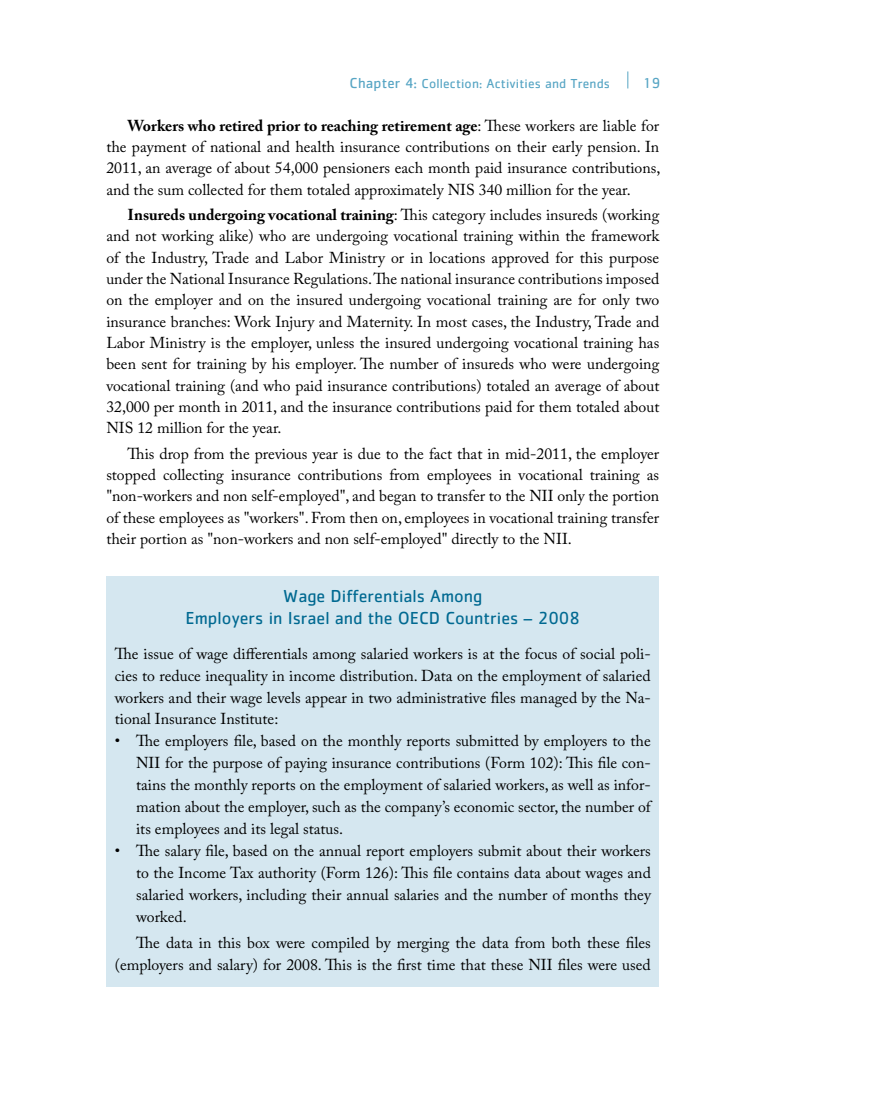
<style>
.page{position:relative;width:872px;height:1106px;background:#fff}
.page>*{position:absolute;margin:0;border:0;box-sizing:border-box;transform-origin:0 0}
.t1{font:18px/22.5px "Cachet Std";color:#006991;text-align:center}
.t2{font:15.75px/21.3px "Adobe Caslon Pro";color:#000;text-align:justify}
.t3{font:15px "Cachet Std";color:#57a5c4}
.t4{font:13.5px "Cachet Std";letter-spacing:.01em;color:#57a5c4}
.s1{font-size:15px}
.s2{font-weight:700}
</style>
<div class="page">
<svg style="left:627px;top:71px;width:1px;height:17px"></svg>
<div style="left:106px;top:576px;width:553px;height:410px;background:#d5e7f0"></div>
<p class="t4" style="left:350px;top:76px;width:262px"><span class="s1">Chapter 4:</span> Collection: Activities and Trends</p>
<p class="t3" style="left:642px;top:74px;width:19px">19</p>
<p class="t2" style="left:106px;top:115px;width:555px;text-indent:21px"><span class="s2">Workers who retired prior to reaching retirement age</span>: These workers are liable for the payment of national and health insurance contributions on their early pension. In 2011, an average of about 54,000 pensioners each month paid insurance contributions, and the sum collected for them totaled approximately NIS 340 million for the year.</p>
<p class="t2" style="left:106px;top:204px;width:554px;text-indent:21px"><span class="s2">Insureds undergoing vocational training</span>: This category includes insureds (working and not working alike) who are undergoing vocational training within the framework of the Industry, Trade and Labor Ministry or in locations approved for this purpose under the National Insurance Regulations. The national insurance contributions imposed on the employer and on the insured undergoing vocational training are for only two insurance branches: Work Injury and Maternity. In most cases, the Industry, Trade and Labor Ministry is the employer, unless the insured undergoing vocational training has been sent for training by his employer. The number of insureds who were undergoing vocational training (and who paid insurance contributions) totaled an average of about 32,000 per month in 2011, and the insurance contributions paid for them totaled about NIS 12 million for the year.</p>
<p class="t2" style="left:106px;top:442px;width:554px;text-indent:21px">This drop from the previous year is due to the fact that in mid-2011, the employer stopped collecting insurance contributions from employees in vocational training as "non-workers and non self-employed", and began to transfer to the NII only the portion of these employees as "workers". From then on, employees in vocational training transfer their portion as "non-workers and non self-employed" directly to the NII.</p>
<p class="t1" style="left:185px;top:584px;width:396px">Wage Differentials Among<br>Employers in Israel and the OECD Countries – 2008</p>
<p class="t2" style="left:115px;top:642px;width:537px;line-height:21.9px">The issue of wage differentials among salaried workers is at the focus of social poli&shy;cies to reduce inequality in income distribution. Data on the employment of salaried workers and their wage levels appear in two administrative files managed by the Na&shy;tional Insurance Institute:</p>
<p class="t2" style="left:136px;top:730px;width:516px;line-height:21.9px;text-indent:-21px">• The employers file, based on the monthly reports submitted by employers to the NII for the purpose of paying insurance contributions (Form 102): This file con&shy;tains the monthly reports on the employment of salaried workers, as well as infor&shy;mation about the employer, such as the company’s economic sector, the number of its employees and its legal status.</p>
<p class="t2" style="left:136px;top:839px;width:516px;line-height:21.9px;text-indent:-21px">• The salary file, based on the annual report employers submit about their workers to the Income Tax authority (Form 126): This file contains data about wages and salaried workers, including their annual salaries and the number of months they worked.</p>
<p class="t2" style="left:115px;top:931px;width:537px;line-height:21.9px;text-align:right">The data in this box were compiled by merging the data from both these files (employers and salary) for 2008. This is the first time that these NII files were used</p>
</div>
